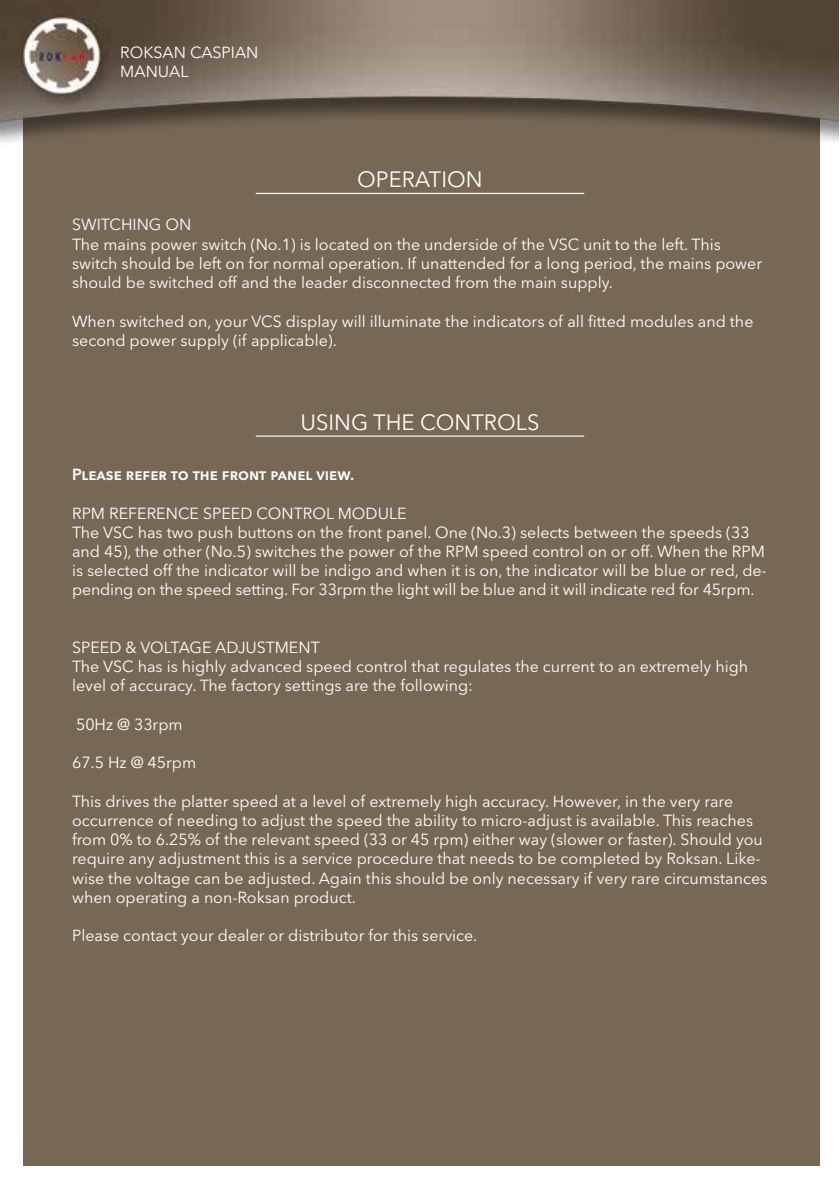
<style>
.page{position:relative;width:840px;height:1191px;background:#fff}
.page>*{position:absolute;margin:0;border:0;box-sizing:border-box;transform-origin:0 0}
.t1{font:22px "Avenir Next LT Pro";color:#fff}
.t2{font:16px/19.2px "Avenir Next LT Pro";color:#fff}
.t3{font:600 16px "Avenir Next LT Pro";color:#fff}
</style>
<div class="page">
<img style="left:0;top:1px;width:838px;height:1165px">
<hr style="left:255px;top:193px;width:329px;height:1px;background:#fff">
<hr style="left:255px;top:435px;width:329px;height:2px;background:#fff">
<p class="t2" style="left:120px;top:43px;width:140px">ROKSAN CASPIAN<br>MANUAL</p>
<h1 class="t1" style="left:357px;top:166px;width:127px">OPERATION</h1>
<p class="t2" style="left:72px;top:215px;width:691px">SWITCHING ON<br>The mains power switch (No.1) is located on the underside of the VSC unit to the left. This switch should be left on for normal operation. If unattended for a long period, the mains power should be switched off and the leader disconnected from the main supply.</p>
<p class="t2" style="left:72px;top:311px;width:682px">When switched on, your VCS display will illuminate the indicators of all fitted modules and the second power supply (if applicable).</p>
<h1 class="t1" style="left:300px;top:409px;width:240px">USING THE CONTROLS</h1>
<p class="t3" style="left:72px;top:465px;width:283px">Please refer to the front panel view.</p>
<p class="t2" style="left:72px;top:503px;width:695px">RPM REFERENCE SPEED CONTROL MODULE<br>The VSC has two push buttons on the front panel. One (No.3) selects between the speeds (33 and 45), the other (No.5) switches the power of the RPM speed control on or off. When the RPM is selected off the indicator will be indigo and when it is on, the indicator will be blue or red, de&shy;pending on the speed setting. For 33rpm the light will be blue and it will indicate red for 45rpm.</p>
<p class="t2" style="left:72px;top:638px;width:677px">SPEED &amp; VOLTAGE ADJUSTMENT<br>The VSC has is highly advanced speed control that regulates the current to an extremely high level of accuracy. The factory settings are the following:</p>
<p class="t2" style="left:76px;top:714px;width:108px">50Hz @ 33rpm</p>
<p class="t2" style="left:72px;top:753px;width:125px">67.5 Hz @ 45rpm</p>
<p class="t2" style="left:72px;top:791px;width:696px">This drives the platter speed at a level of extremely high accuracy. However, in the very rare occurrence of needing to adjust the speed the ability to micro-adjust is available. This reaches from 0% to 6.25% of the relevant speed (33 or 45 rpm) either way (slower or faster). Should you require any adjustment this is a service procedure that needs to be completed by Roksan. Like&shy;wise the voltage can be adjusted. Again this should be only necessary if very rare circumstances when operating a non-Roksan product.</p>
<p class="t2" style="left:72px;top:926px;width:406px">Please contact your dealer or distributor for this service.</p>
</div>
